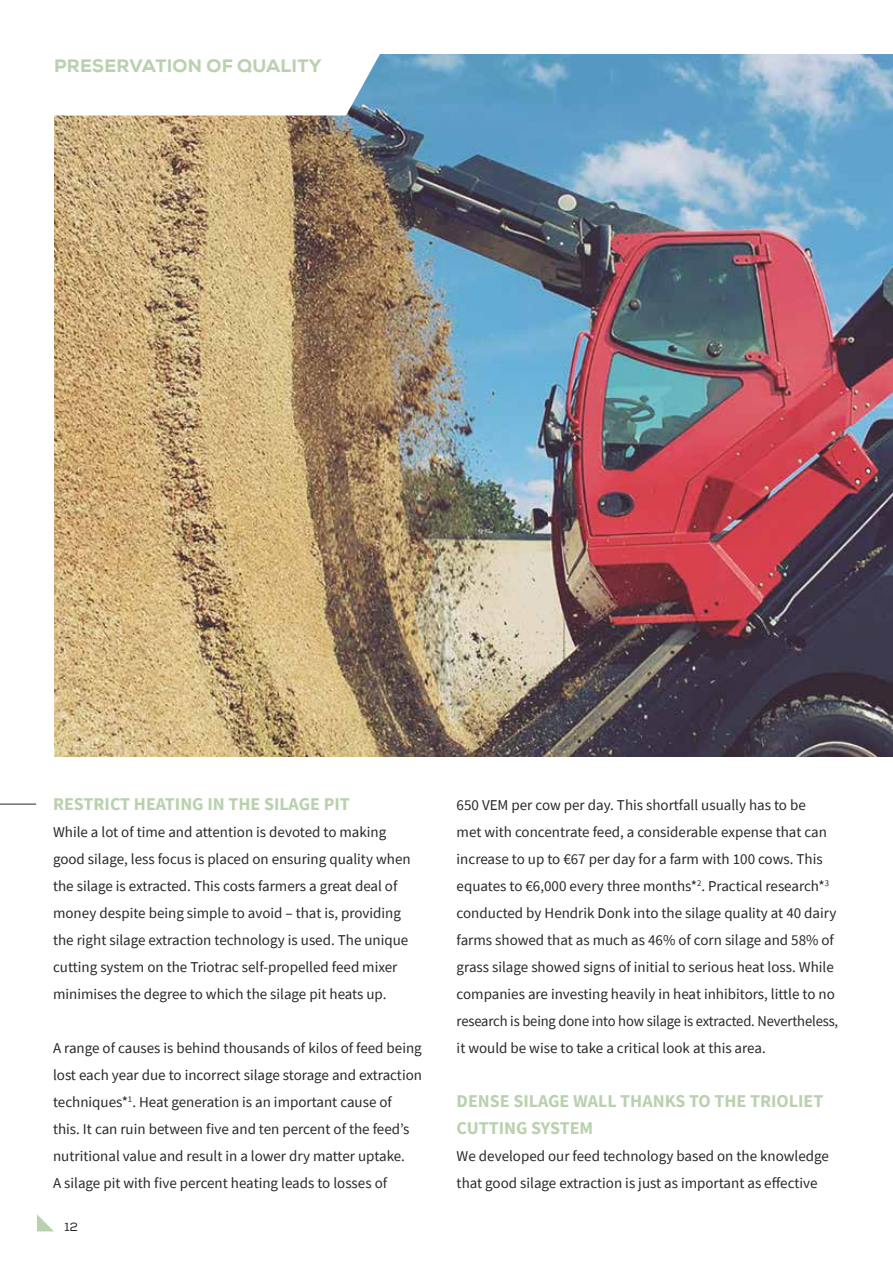
<style>
.page{position:relative;width:893px;height:1263px;background:#fff}
.page>*{position:absolute;margin:0;border:0;box-sizing:border-box;transform-origin:0 0}
.t1{font:700 18px/27px "Source Sans Pro";color:#bad1af}
.t2{font:800 18px "Nexa";letter-spacing:.015em;color:#bad1af}
.t3{font:15px/27px "Source Sans Pro";color:#282827}
.t4{font:12px "Nexa";color:#282827}
</style>
<div class="page">
<svg style="left:37px;top:1214px;width:17px;height:17px"></svg>
<img style="left:54px;top:54px;width:839px;height:702px">
<hr style="left:0;top:804px;width:36px;height:1px;background:#282827">
<svg style="left:54px;top:54px;width:356px;height:62px"></svg>
<p class="t2" style="left:54px;top:54px;width:269px">PRESERVATION OF QUALITY</p>
<p class="t1" style="left:53px;top:790px;width:298px">RESTRICT HEATING IN THE SILAGE PIT</p>
<p class="t3" style="left:53px;top:818px;width:359px">While a lot of time and attention is devoted to making good silage, less focus is placed on ensuring quality when the silage is extracted. This costs farmers a great deal of money despite being simple to avoid – that is, providing the right silage extraction technology is used. The unique cutting system on the Triotrac self-propelled feed mixer minimises the degree to which the silage pit heats up.</p>
<p class="t3" style="left:53px;top:1034px;width:371px">A range of causes is behind thousands of kilos of feed being lost each year due to incorrect silage storage and extraction techniques*<sup>1</sup>. Heat generation is an important cause of this. It can ruin between five and ten percent of the feed’s nutritional value and result in a lower dry matter uptake.<br>A silage pit with five percent heating leads to losses of</p>
<p class="t4" style="left:65px;top:1220px;width:15px">12</p>
<p class="t3" style="left:457px;top:791px;width:383px">650 VEM per cow per day. This shortfall usually has to be<br>met with concentrate feed, a considerable expense that can increase to up to €67 per day for a farm with 100 cows. This equates to €6,000 every three months*<sup>2</sup>. Practical research*<sup>3 </sup>conducted by Hendrik Donk into the silage quality at 40 dairy farms showed that as much as 46% of corn silage and 58% of grass silage showed signs of initial to serious heat loss. While companies are investing heavily in heat inhibitors, little to no research is being done into how silage is extracted. Nevertheless, it would be wise to take a critical look at this area.</p>
<p class="t1" style="left:457px;top:1087px;width:368px">DENSE SILAGE WALL THANKS TO THE TRIOLIET<br>CUTTING SYSTEM</p>
<p class="t3" style="left:457px;top:1142px;width:374px">We developed our feed technology based on the knowledge that good silage extraction is just as important as effective</p>
</div>
